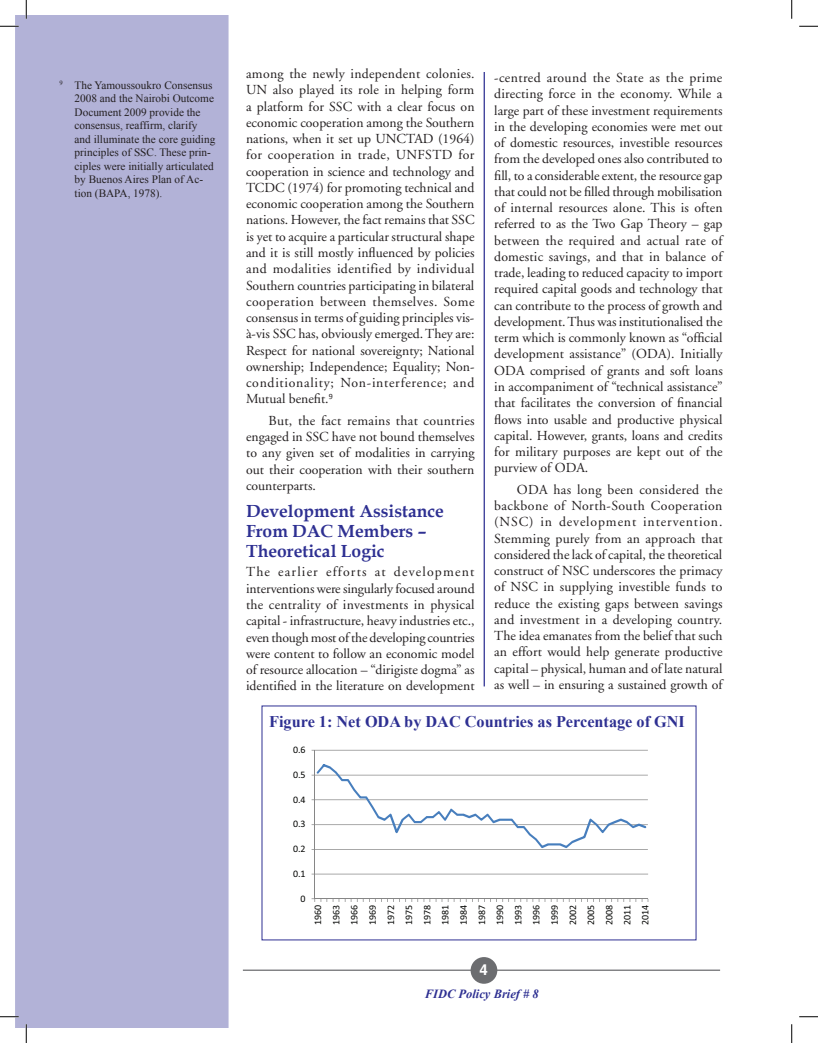
<style>
.page{position:relative;width:818px;height:1043px;background:#fff}
.page>*{position:absolute;margin:0;border:0;box-sizing:border-box;transform-origin:0 0}
.t1{font:700 17.5px/20px "Book Antiqua";color:#2e3092}
.t2{font:700 16.25px "Times New Roman";color:#2e3092}
.t3{font:700 15px "Helvetica";color:#fff}
.t4{font:13.75px/16.2px "Adobe Garamond";color:#231f20;text-align:justify}
.t5{font:italic 700 12.5px "Times New Roman";color:#2e3092}
.t6{font:11.25px/13.5px "Times New Roman";color:#231f20}
.t7{font:10px/18.1px "Calibri";letter-spacing:-.005em;color:#040503;text-align:justify}
</style>
<div class="page">
<div style="left:16px;top:16px;width:212px;height:1011px;background:#b2b2d7"></div>
<hr style="left:243px;top:969px;width:477px;height:1px;background:#6c6d70">
<div style="left:470px;top:957px;width:27px;height:26px;background:#6c6d70;border-radius:50%"></div>
<hr style="left:483px;top:72px;width:2px;height:614px;background:#2e3092">
<hr style="left:315px;top:873px;width:333px;height:1px;background:#868686">
<hr style="left:314px;top:849px;width:333px;height:1px;background:#868686">
<hr style="left:314px;top:824px;width:333px;height:1px;background:#868686">
<hr style="left:314px;top:799px;width:333px;height:1px;background:#868686">
<hr style="left:314px;top:774px;width:333px;height:1px;background:#868686">
<hr style="left:314px;top:749px;width:333px;height:1px;background:#868686">
<hr style="left:314px;top:750px;width:1px;height:148px;background:#868686">
<hr style="left:314px;top:898px;width:333px;height:1px;background:#868686">
<svg style="left:311px;top:898px;width:28px;height:4px"></svg>
<svg style="left:345px;top:899px;width:97px;height:3px"></svg>
<svg style="left:460px;top:899px;width:97px;height:3px"></svg>
<svg style="left:563px;top:898px;width:85px;height:4px"></svg>
<svg style="left:311px;top:764px;width:335px;height:86px"></svg>
<svg style="left:0;top:25px;width:19px;height:2px"></svg>
<svg style="left:799px;top:25px;width:19px;height:2px"></svg>
<svg style="left:0;top:1015px;width:19px;height:2px"></svg>
<svg style="left:799px;top:1016px;width:19px;height:1px"></svg>
<svg style="left:25px;top:0;width:2px;height:19px"></svg>
<svg style="left:25px;top:1024px;width:2px;height:18px"></svg>
<svg style="left:791px;top:0;width:1px;height:19px"></svg>
<svg style="left:791px;top:1024px;width:1px;height:18px"></svg>
<p class="t6" style="left:75px;top:78px;width:142px;text-indent:-15px"><sup>9</sup> The Yamoussoukro Consensus<br>2008 and the Nairobi Outcome<br>Document 2009 provide the consensus, reaffirm, clarify and illuminate the core guiding principles of SSC. These prin&shy;ciples were initially articulated by Buenos Aires Plan of Ac&shy;tion (BAPA, 1978).</p>
<p class="t4" style="left:246px;top:66px;width:230px">among the newly independent colonies.<br>UN also played its role in helping form a platform for SSC with a clear focus on economic cooperation among the Southern nations, when it set up UNCTAD (1964) for cooperation in trade, UNFSTD for cooperation in science and technology and TCDC (1974) for promoting technical and economic cooperation among the Southern nations. However, the fact remains that SSC is yet to acquire a particular structural shape and it is still mostly influenced by policies and modalities identified by individual Southern countries participating in bilateral cooperation between themselves. Some consensus in terms of guiding principles vis&shy;à-vis SSC has, obviously emerged. They are:<br>Respect for national sovereignty; National ownership; Independence; Equality; Non&shy;conditionality; Non-interference; and Mutual benefit.<sup>9</sup></p>
<p class="t4" style="left:246px;top:413px;width:230px;text-indent:22px">But, the fact remains that countries engaged in SSC have not bound themselves to any given set of modalities in carrying out their cooperation with their southern counterparts.</p>
<p class="t1" style="left:246px;top:501px;width:199px">Development Assistance<br>From DAC Members –<br>Theoretical Logic</p>
<p class="t4" style="left:246px;top:564px;width:230px">The earlier efforts at development interventions were singularly focused around the centrality of investments in physical capital - infrastructure, heavy industries etc., even though most of the developing countries were content to follow an economic model of resource allocation – “dirigiste dogma” as identified in the literature on development</p>
<p class="t4" style="left:494px;top:70px;width:230px">-centred around the State as the prime directing force in the economy. While a large part of these investment requirements in the developing economies were met out of domestic resources, investible resources from the developed ones also contributed to fill, to a considerable extent, the resource gap that could not be filled through mobilisation of internal resources alone. This is often referred to as the Two Gap Theory – gap between the required and actual rate of domestic savings, and that in balance of trade, leading to reduced capacity to import required capital goods and technology that can contribute to the process of growth and development. Thus was institutionalised the term which is commonly known as “official development assistance” (ODA). Initially ODA comprised of grants and soft loans in accompaniment of “technical assistance” that facilitates the conversion of financial flows into usable and productive physical capital. However, grants, loans and credits for military purposes are kept out of the purview of ODA.</p>
<p class="t4" style="left:494px;top:482px;width:230px;text-indent:22px">ODA has long been considered the backbone of North-South Cooperation (NSC) in development intervention.<br>Stemming purely from an approach that considered the lack of capital, the theoretical construct of NSC underscores the primacy of NSC in supplying investible funds to reduce the existing gaps between savings and investment in a developing country.<br>The idea emanates from the belief that such an effort would help generate productive capital – physical, human and of late natural as well – in ensuring a sustained growth of</p>
<p class="t2" style="left:269px;top:710px;width:417px">Figure 1: Net ODA by DAC Countries as Percentage of GNI</p>
<p class="t7" style="left:293px;top:740px;width:14px">0.6</p>
<p class="t7" style="left:293px;top:765px;width:14px">0.5</p>
<p class="t7" style="left:293px;top:790px;width:14px">0.4</p>
<p class="t7" style="left:293px;top:814px;width:14px">0.3</p>
<p class="t7" style="left:293px;top:839px;width:14px">0.2</p>
<p class="t7" style="left:293px;top:864px;width:14px">0.1</p>
<p class="t7" style="left:300px;top:889px;width:7px">0</p>
<p class="t7" style="left:308px;top:925px;width:22px;rotate:-90deg">1960<br>1963<br>1966<br>1969<br>1972<br>1975<br>1978<br>1981<br>1984<br>1987<br>1990<br>1993<br>1996<br>1999<br>2002<br>2005<br>2008<br>2011<br>2014</p>
<p class="t3" style="left:479px;top:960px;width:10px">4</p>
<p class="t5" style="left:425px;top:985px;width:115px">FIDC Policy Brief # 8</p>
</div>
